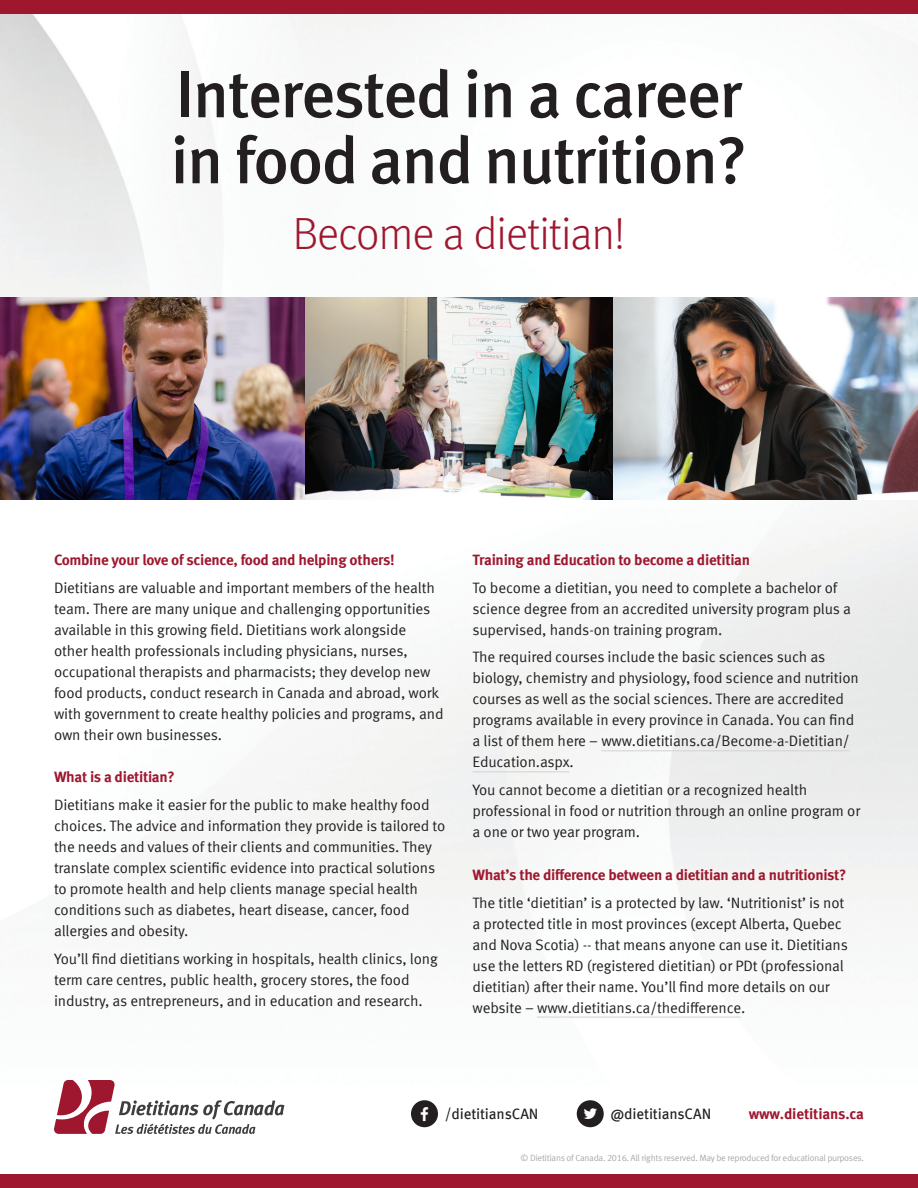
<style>
.page{position:relative;width:918px;height:1188px;background:#fff}
.page>*{position:absolute;margin:0;border:0;box-sizing:border-box;transform-origin:0 0}
.t1{font:500 66px/66px "Meta Offc";letter-spacing:-.03em;color:#231f20}
.t2{font:300 45px "Meta Offc";letter-spacing:-.02em;color:#9f172e}
.Body___P{font:15px/21px "Meta Offc Norm";letter-spacing:-.01em;color:#231f20}
.Body___H1{font:700 15px "Meta Offc";letter-spacing:-.02em;color:#9f172e}
.Body___Social{font:15px "Meta Offc";letter-spacing:-.01em;color:#231f20}
.Body___Social-2{font:700 15px "Meta Offc";letter-spacing:-.01em;color:#9f172e}
.Body___Social-3{font:9px "Meta Offc Norm";letter-spacing:-.03em;color:#a8a9ad}
</style>
<div class="page">
<img style="left:0;top:14px;width:918px;height:1114px">
<div style="left:0;top:0;width:918px;height:14px;background:#9f172e"></div>
<div style="left:0;top:1174px;width:918px;height:14px;background:#9f172e"></div>
<svg style="left:54px;top:1080px;width:230px;height:54px"></svg>
<img style="left:612px;top:297px;width:306px;height:203px">
<img style="left:0;top:297px;width:306px;height:203px">
<div style="left:411px;top:1100px;width:27px;height:27px;background:#231f20;border-radius:50%"></div>
<div style="left:577px;top:1100px;width:27px;height:27px;background:#231f20;border-radius:50%"></div>
<img style="left:306px;top:297px;width:306px;height:203px">
<hr style="left:601px;top:750px;width:249px;height:1px;background:#d1d2d4">
<hr style="left:472px;top:771px;width:98px;height:1px;background:#d1d2d4">
<hr style="left:537px;top:1017px;width:204px;height:1px;background:#d1d2d4">
<p class="t1" style="left:170px;top:64px;width:579px">Interested in a career in food and nutrition?</p>
<p class="t2" style="left:293px;top:207px;width:334px">Become a dietitian!</p>
<p class="Body___H1" style="left:54px;top:551px;width:342px">Combine your love of science, food and helping others!</p>
<p class="Body___P" style="left:54px;top:577px;width:391px">Dietitians are valuable and important members of the health team. There are many unique and challenging opportunities available in this growing field. Dietitians work alongside other health professionals including physicians, nurses, occupational therapists and pharmacists; they develop new food products, conduct research in Canada and abroad, work with government to create healthy policies and programs, and own their own businesses.</p>
<p class="Body___H1" style="left:54px;top:768px;width:122px">What is a dietitian?</p>
<p class="Body___P" style="left:54px;top:795px;width:393px">Dietitians make it easier for the public to make healthy food choices. The advice and information they provide is tailored to the needs and values of their clients and communities. They translate complex scientific evidence into practical solutions to promote health and help clients manage special health conditions such as diabetes, heart disease, cancer, food allergies and obesity.</p>
<p class="Body___P" style="left:54px;top:948px;width:385px">You’ll find dietitians working in hospitals, health clinics, long term care centres, public health, grocery stores, the food industry, as entrepreneurs, and in education and research.</p>
<p class="Body___H1" style="left:472px;top:551px;width:279px">Training and Education to become a dietitian</p>
<p class="Body___P" style="left:472px;top:577px;width:380px">To become a dietitian, you need to complete a bachelor of science degree from an accredited university program plus a supervised, hands-on training program.</p>
<p class="Body___P" style="left:472px;top:647px;width:388px">The required courses include the basic sciences such as biology, chemistry and physiology, food science and nutrition courses as well as the social sciences. There are accredited programs available in every province in Canada. You can find a list of them here – www.dietitians.ca/Become-a-Dietitian/ Education.aspx.</p>
<p class="Body___P" style="left:472px;top:780px;width:389px">You cannot become a dietitian or a recognized health professional in food or nutrition through an online program or a one or two year program.</p>
<p class="Body___H1" style="left:472px;top:866px;width:375px">What’s the difference between a dietitian and a nutritionist?</p>
<p class="Body___P" style="left:472px;top:892px;width:377px">The title ‘dietitian’ is a protected by law. ‘Nutritionist’ is not a protected title in most provinces (except Alberta, Quebec and Nova Scotia) -- that means anyone can use it. Dietitians use the letters RD (registered dietitian) or PDt (professional dietitian) after their name. You’ll find more details on our website – www.dietitians.ca/thedifference.</p>
<p class="Body___Social" style="left:445px;top:1105px;width:95px">/dietitiansCAN</p>
<p class="Body___Social" style="left:610px;top:1105px;width:102px">@dietitiansCAN</p>
<p class="Body___Social-2" style="left:749px;top:1105px;width:117px">www.dietitians.ca</p>
<p class="Body___Social-3" style="left:521px;top:1153px;width:345px">© Dietitians of Canada. 2016. All rights reserved. May be reproduced for educational purposes.</p>
</div>
